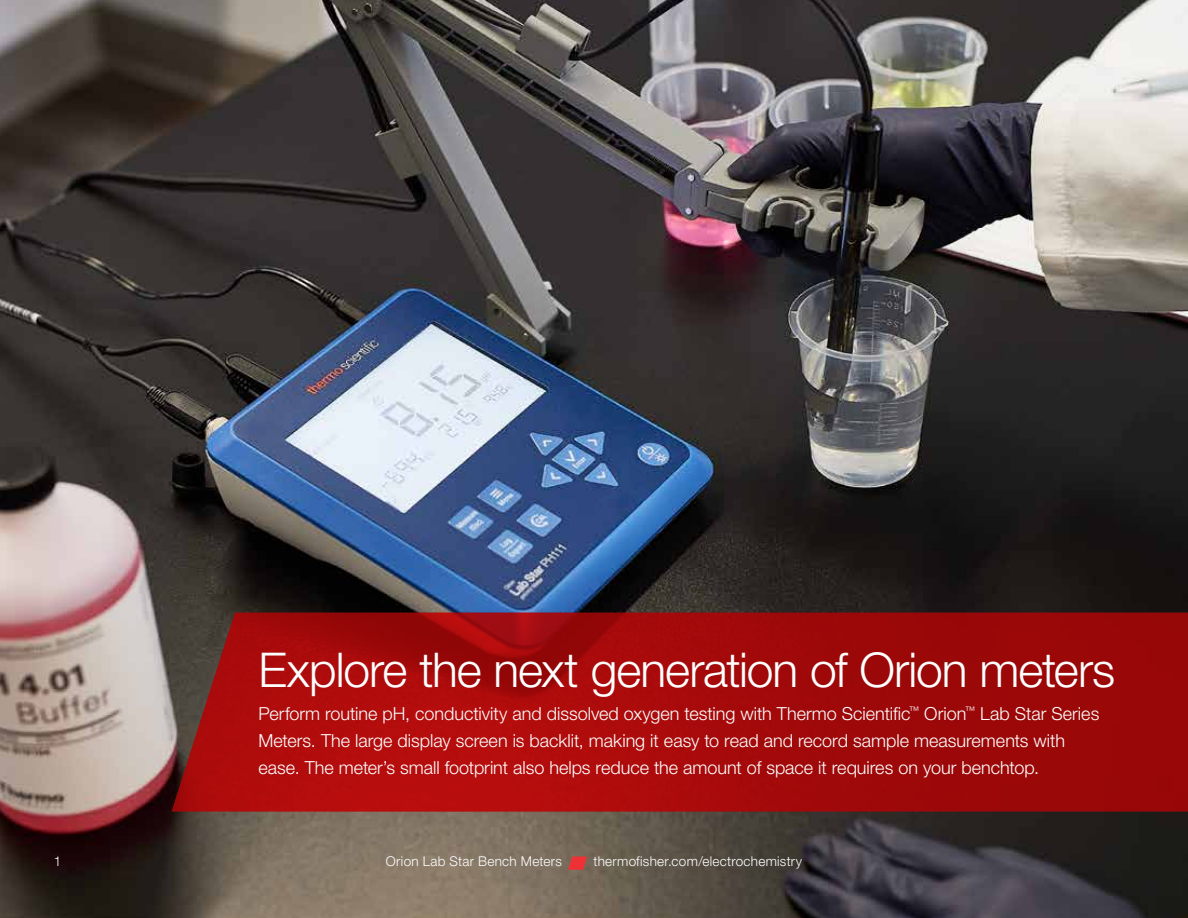
<style>
.page{position:relative;width:1188px;height:918px;background:#fff}
.page>*{position:absolute;margin:0;border:0;box-sizing:border-box;transform-origin:0 0}
.t1{font:300 48px "Helvetica Neue LTW1 G";letter-spacing:-.02em;color:#fff}
.t2{font:300 18px/27px "Helvetica Neue LTW1 G";color:#fff}
.t3{font:300 13.5px "Helvetica Neue LTW1 G";letter-spacing:.02em;color:#fff}
</style>
<div class="page">
<img style="left:0;top:0;width:1188px;height:918px">
<svg style="left:172px;top:613px;width:1016px;height:199px;background:#a10b0b"></svg>
<svg style="left:568px;top:856px;width:19px;height:14px"></svg>
<h1 class="t1" style="left:258px;top:641px;width:858px">Explore the next generation of Orion meters</h1>
<p class="t2" style="left:258px;top:700px;width:842px">Perform routine pH, conductivity and dissolved oxygen testing with Thermo Scientific<sup>™</sup> Orion<sup>™</sup> Lab Star Series<br>Meters. The large display screen is backlit, making it easy to read and record sample measurements with ease. The meter’s small footprint also helps reduce the amount of space it requires on your benchtop.</p>
<p class="t3" style="left:54px;top:853px;width:9px">1</p>
<p class="t3" style="left:386px;top:853px;width:178px">Orion Lab Star Bench Meters</p>
<p class="t3" style="left:594px;top:853px;width:210px">thermofisher.com/electrochemistry</p>
</div>
